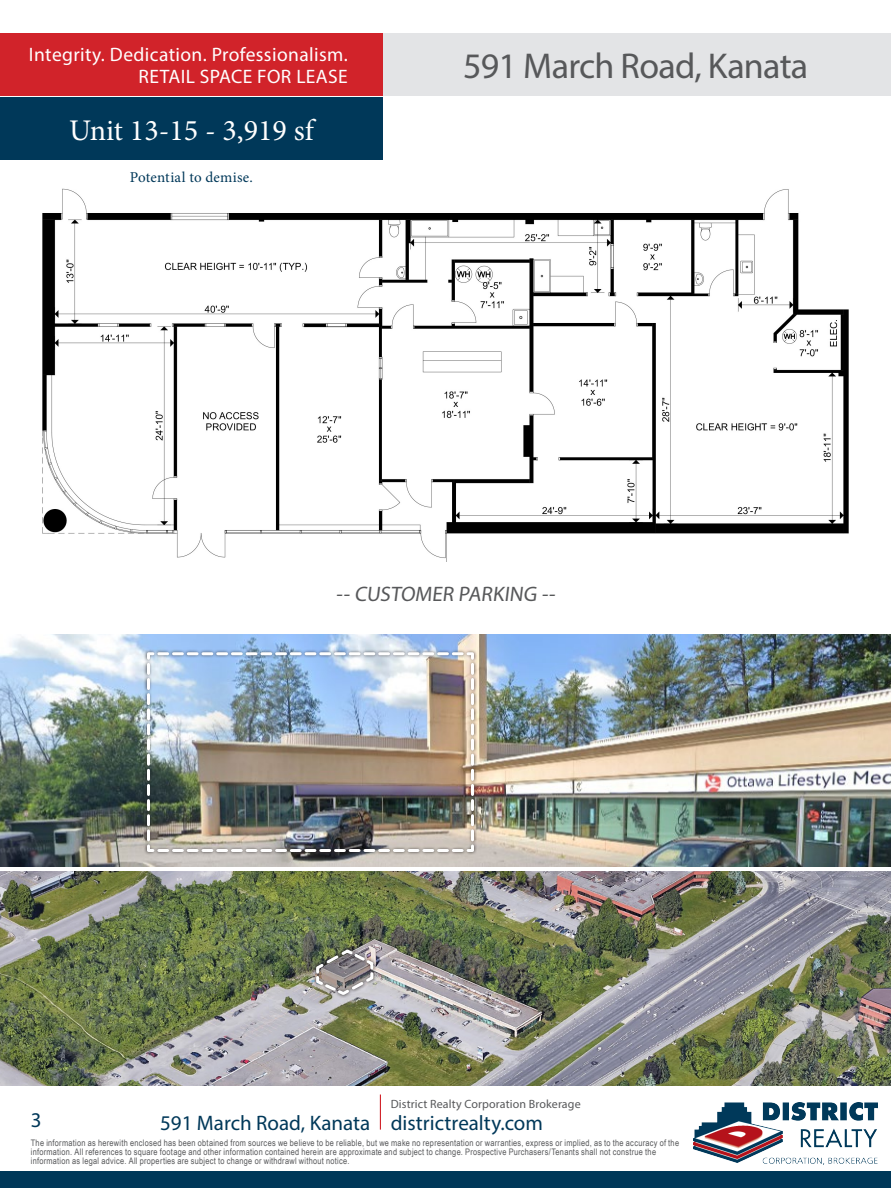
<style>
.page{position:relative;width:891px;height:1188px;background:#fff}
.page>*{position:absolute;margin:0;border:0;box-sizing:border-box;transform-origin:0 0}
.t1{font:36px "Myriad Pro";letter-spacing:-.02em;color:#57585a}
.t2{font:30px "Minion Pro";color:#fff}
.t3{font:21px "Myriad Pro";color:#003859}
.Body_Copy{font:21px "Myriad Pro";color:#57585a}
.t4{font:19.5px/22.5px "Myriad Pro";letter-spacing:.02em;color:#fff;text-align:right}
.Body_Copy-2{font:15px "Minion Pro";letter-spacing:.01em;color:#003859}
.t5{font:12px "Myriad Pro";letter-spacing:.01em;color:#57585a}
.t6{font:9px/9px "Arial Narrow";letter-spacing:.03em;color:#57585a}
</style>
<div class="page">
<div style="left:235px;top:33px;width:656px;height:63px;background:#dddee0"></div>
<div style="left:0;top:33px;width:383px;height:63px;background:#d1232a"></div>
<div style="left:0;top:98px;width:383px;height:62px;background:#003859"></div>
<img style="left:694px;top:1102px;width:183px;height:62px">
<hr style="left:380px;top:1095px;width:1px;height:35px;background:#d1232a">
<div style="left:0;top:1171px;width:891px;height:17px;background:#003859"></div>
<img style="left:0;top:871px;width:891px;height:214px">
<img style="left:42px;top:188px;width:807px;height:374px">
<img style="left:0;top:634px;width:891px;height:232px">
<div style="left:143px;top:649px;width:334px;height:207px;background:#231f20;opacity:.75"></div>
<img style="left:146px;top:651px;width:330px;height:202px">
<div style="left:313px;top:946px;width:64px;height:52px;background:#231f20;opacity:.75"></div>
<svg style="left:315px;top:948px;width:60px;height:49px;background:#9b9895"></svg>
<h3 class="t4" style="left:29px;top:42px;width:321px">Integrity. Dedication. Professionalism.<br>RETAIL SPACE FOR LEASE</h3>
<p class="t2" style="left:69px;top:110px;width:246px">Unit 13-15 - 3,919 sf</p>
<p class="Body_Copy-2" style="left:130px;top:167px;width:125px">Potential to demise.</p>
<h1 class="t1" style="left:463px;top:44px;width:347px">591 March Road, Kanata</h1>
<p class="Body_Copy" style="left:336px;top:581px;width:224px">-- CUSTOMER PARKING --</p>
<h3 class="t3" style="left:31px;top:1107px;width:12px">3</h3>
<h3 class="t3" style="left:160px;top:1110px;width:212px">591 March Road, Kanata</h3>
<h3 class="t5" style="left:391px;top:1096px;width:191px">District Realty Corporation Brokerage</h3>
<h3 class="t3" style="left:391px;top:1110px;width:154px">districtrealty.com</h3>
<p class="t6" style="left:31px;top:1138px;width:650px">The information as herewith enclosed has been obtained from sources we believe to be reliable, but we make no representation or warranties, express or implied, as to the accuracy of the information. All references to square footage and other information contained herein are approximate and subject to change. Prospective Purchasers/Tenants shall not construe the information as legal advice. All properties are subject to change or withdrawl without notice.</p>
</div>
